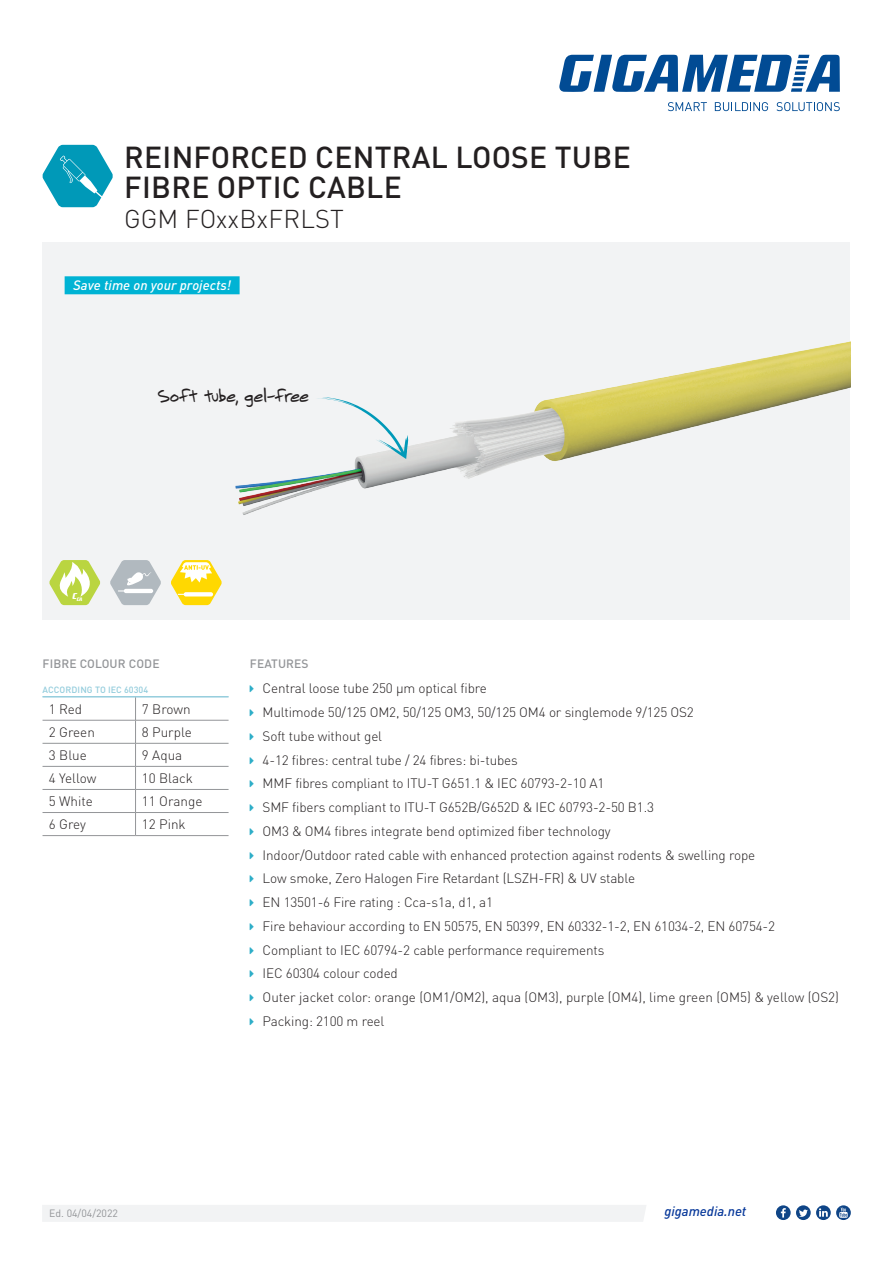
<style>
.page{position:relative;width:893px;height:1263px;background:#fff}
.page>*{position:absolute;margin:0;border:0;box-sizing:border-box;transform-origin:0 0}
._00_TITRE_Titre{font:500 30px "DINOT";letter-spacing:.01em;color:#231f20}
._00_TITRE_Ref{font:300 25.5px "DINOT";letter-spacing:.005em;color:#231f20}
.t1{font:18px "Printhouse";letter-spacing:-.03em;color:#231f20}
.TABLEAU_données{font:300 13.5px "DINOT";letter-spacing:-.01em;color:#231f20}
.accroche_VEdette{font:italic 500 13.5px "DINOT";letter-spacing:.005em;color:#fff}
.t2{font:italic 500 13.5px "DINOT";color:#07389a}
._02_SECTION_Titre{font:500 12px "DINOT";letter-spacing:.01em;color:#939598}
.t3{font:10.5px "DINOT";color:#939598}
._03_TABLEAU_Tetiere{font:500 9px "DINOT";letter-spacing:.005em;color:#93ccdc}
.t4{font:italic 500 4.95px "District TF";color:#fff}
</style>
<div class="page">
<svg style="left:559px;top:55px;width:281px;height:37px"></svg>
<svg style="left:668px;top:102px;width:39px;height:9px"></svg>
<svg style="left:715px;top:102px;width:53px;height:9px"></svg>
<svg style="left:776px;top:102px;width:64px;height:9px"></svg>
<div style="left:42px;top:1205px;width:604px;height:17px;background:#f2f3f4"></div>
<svg style="left:776px;top:1205px;width:15px;height:15px"></svg>
<svg style="left:781px;top:1208px;width:5px;height:9px"></svg>
<svg style="left:796px;top:1205px;width:15px;height:15px"></svg>
<svg style="left:799px;top:1209px;width:9px;height:8px"></svg>
<svg style="left:836px;top:1205px;width:15px;height:15px"></svg>
<svg style="left:839px;top:1207px;width:9px;height:11px"></svg>
<svg style="left:816px;top:1205px;width:15px;height:15px"></svg>
<svg style="left:819px;top:1208px;width:9px;height:9px"></svg>
<svg style="left:42px;top:145px;width:71px;height:62px"></svg>
<div style="left:43px;top:242px;width:807px;height:377px;background:#f2f3f4"></div>
<hr style="left:43px;top:697px;width:93px;height:1px;background:#93ccdc">
<hr style="left:136px;top:697px;width:93px;height:1px;background:#93ccdc">
<svg style="left:135px;top:697px;width:1px;height:138px"></svg>
<hr style="left:43px;top:720px;width:93px;height:1px;background:#939598">
<hr style="left:136px;top:720px;width:93px;height:1px;background:#939598">
<hr style="left:43px;top:743px;width:93px;height:1px;background:#939598">
<hr style="left:136px;top:743px;width:93px;height:1px;background:#939598">
<hr style="left:43px;top:766px;width:93px;height:1px;background:#939598">
<hr style="left:136px;top:766px;width:93px;height:1px;background:#939598">
<hr style="left:43px;top:789px;width:93px;height:1px;background:#939598">
<hr style="left:136px;top:789px;width:93px;height:1px;background:#939598">
<hr style="left:43px;top:812px;width:93px;height:1px;background:#939598">
<hr style="left:136px;top:812px;width:93px;height:1px;background:#939598">
<hr style="left:43px;top:835px;width:93px;height:1px;background:#939598">
<hr style="left:136px;top:835px;width:93px;height:1px;background:#939598">
<hr style="left:43px;top:696px;width:186px;height:1px;background:#93ccdc">
<svg style="left:49px;top:560px;width:51px;height:45px"></svg>
<svg style="left:171px;top:560px;width:51px;height:45px"></svg>
<svg style="left:110px;top:560px;width:51px;height:45px"></svg>
<img style="left:235px;top:341px;width:616px;height:174px">
<div style="left:65px;top:276px;width:175px;height:18px;background:#00b3d4"></div>
<svg style="left:316px;top:397px;width:92px;height:62px"></svg>
<p class="_00_TITRE_Titre" style="left:124px;top:134px;width:508px">REINFORCED CENTRAL LOOSE TUBE</p>
<p class="_00_TITRE_Titre" style="left:124px;top:164px;width:279px">FIBRE OPTIC CABLE</p>
<p class="_00_TITRE_Ref" style="left:124px;top:200px;width:221px">GGM FOxxBxFRLST</p>
<p class="accroche_VEdette" style="left:73px;top:275px;width:159px">Save time on your projects!</p>
<p class="t4" style="left:73px;top:597px;width:12px"><sup>C</sup>CA</p>
<p class="t1" style="left:157px;top:383px;width:153px">Soft tube, gel-free</p>
<p class="_02_SECTION_Titre" style="left:43px;top:655px;width:118px">FIBRE COLOUR CODE</p>
<p class="_02_SECTION_Titre" style="left:250px;top:655px;width:60px">FEATURES</p>
<p class="_03_TABLEAU_Tetiere" style="left:43px;top:682px;width:107px">ACCORDING TO IEC 60304</p>
<p class="TABLEAU_données" style="left:49px;top:699px;width:35px">1 Red</p>
<p class="TABLEAU_données" style="left:142px;top:699px;width:50px">7 Brown</p>
<p class="TABLEAU_données" style="left:49px;top:722px;width:47px">2 Green</p>
<p class="TABLEAU_données" style="left:142px;top:722px;width:52px">8 Purple</p>
<p class="TABLEAU_données" style="left:49px;top:745px;width:39px">3 Blue</p>
<p class="TABLEAU_données" style="left:142px;top:745px;width:42px">9 Aqua</p>
<p class="TABLEAU_données" style="left:49px;top:768px;width:49px">4 Yellow</p>
<p class="TABLEAU_données" style="left:142px;top:768px;width:53px">10 Black</p>
<p class="TABLEAU_données" style="left:49px;top:791px;width:45px">5 White</p>
<p class="TABLEAU_données" style="left:142px;top:791px;width:62px">11 Orange</p>
<p class="TABLEAU_données" style="left:49px;top:814px;width:39px">6 Grey</p>
<p class="TABLEAU_données" style="left:142px;top:814px;width:45px">12 Pink</p>
<p class="TABLEAU_données" style="left:263px;top:678px;width:226px">Central loose tube 250 μm optical fibre</p>
<p class="TABLEAU_données" style="left:263px;top:702px;width:433px">Multimode 50/125 OM2, 50/125 OM3, 50/125 OM4 or singlemode 9/125 OS2</p>
<p class="TABLEAU_données" style="left:263px;top:726px;width:121px">Soft tube without gel</p>
<p class="TABLEAU_données" style="left:263px;top:749px;width:257px">4-12 fibres: central tube / 24 fibres: bi-tubes</p>
<p class="TABLEAU_données" style="left:263px;top:773px;width:343px">MMF fibres compliant to ITU-T G651.1 &amp; IEC 60793-2-10 A1</p>
<p class="TABLEAU_données" style="left:263px;top:797px;width:393px">SMF fibers compliant to ITU-T G652B/G652D &amp; IEC 60793-2-50 B1.3</p>
<p class="TABLEAU_données" style="left:263px;top:821px;width:350px">OM3 &amp; OM4 fibres integrate bend optimized fiber technology</p>
<p class="TABLEAU_données" style="left:263px;top:845px;width:494px">Indoor/Outdoor rated cable with enhanced protection against rodents &amp; swelling rope</p>
<p class="TABLEAU_données" style="left:263px;top:868px;width:374px">Low smoke, Zero Halogen Fire Retardant (LSZH-FR) &amp; UV stable</p>
<p class="TABLEAU_données" style="left:263px;top:892px;width:232px">EN 13501-6 Fire rating : Cca-s1a, d1, a1</p>
<p class="TABLEAU_données" style="left:263px;top:916px;width:514px">Fire behaviour according to EN 50575, EN 50399, EN 60332-1-2, EN 61034-2, EN 60754-2</p>
<p class="TABLEAU_données" style="left:263px;top:940px;width:343px">Compliant to IEC 60794-2 cable performance requirements</p>
<p class="TABLEAU_données" style="left:263px;top:963px;width:137px">IEC 60304 colour coded</p>
<p class="TABLEAU_données" style="left:263px;top:987px;width:578px">Outer jacket color: orange (OM1/OM2), aqua (OM3), purple (OM4), lime green (OM5) &amp; yellow (OS2)</p>
<p class="TABLEAU_données" style="left:263px;top:1011px;width:123px">Packing: 2100 m reel</p>
<p class="t3" style="left:49px;top:1205px;width:70px">Ed. 04/04/2022</p>
<p class="t2" style="left:664px;top:1201px;width:83px">gigamedia.net</p>
</div>
